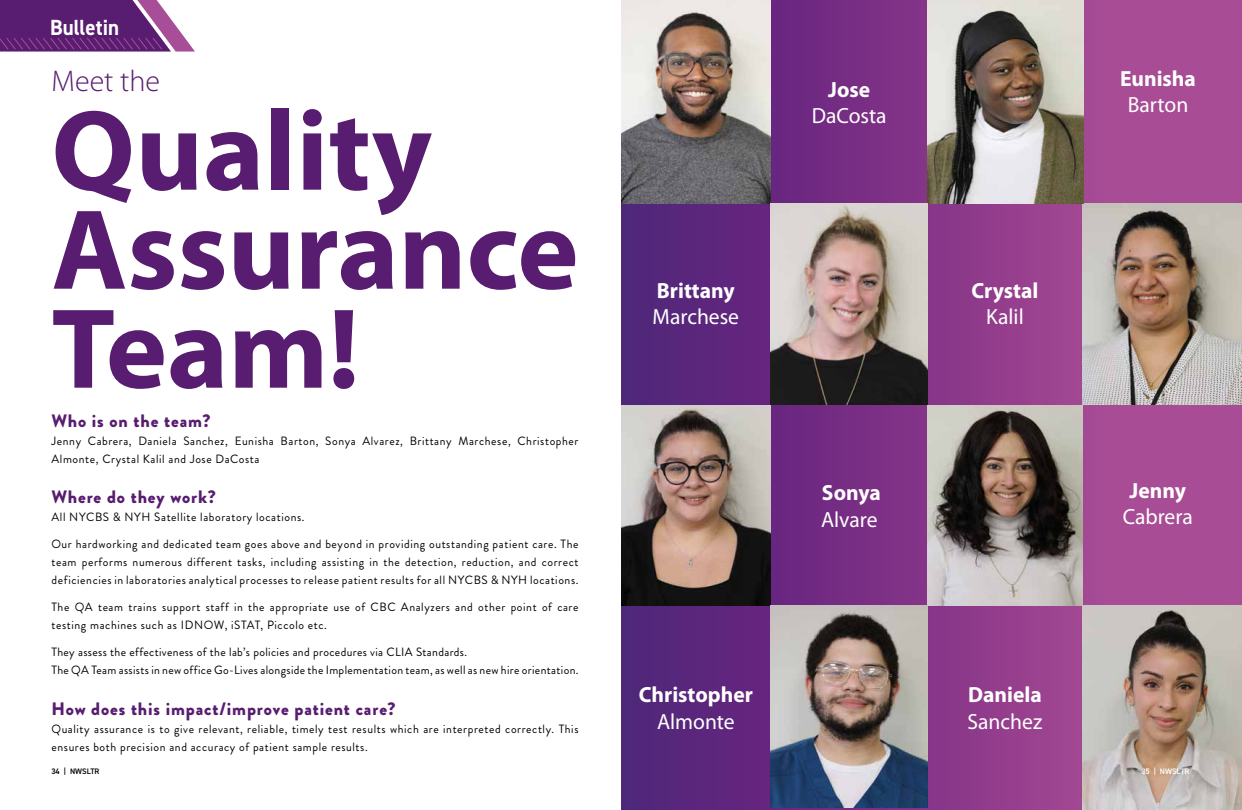
<style>
.page{position:relative;width:1242px;height:810px;background:#fff}
.page>*{position:absolute;margin:0;border:0;box-sizing:border-box;transform-origin:0 0}
.t1{font:700 115px/99px "Myriad Pro";color:#581d70}
.t2{font:300 30px "Myriad Pro";color:#581d70}
.t3{font:700 22px "Myriad Pro";color:#fff}
.t4{font:22px "Myriad Pro";color:#fff}
.t5{font:700 22px "DIN2014";color:#fff;scale:.95 1}
.t6{font:900 18px "Brandon Grotesque";letter-spacing:.05em;color:#581d70}
.t7{font:12px/18px "Brandon Grotesque";letter-spacing:.05em;color:#000}
.t8{font:12px/18px "Brandon Grotesque";letter-spacing:.03em;color:#000}
.t9{font:600 8px "DIN2014";color:#000}
.t10{font:600 8px "DIN2014";color:#fff}
</style>
<div class="page">
<div style="left:621px;top:0;width:621px;height:810px;background:linear-gradient(to right,#501e79,#b85399)"></div>
<img style="left:1082px;top:606px;width:160px;height:204px">
<img style="left:928px;top:405px;width:154px;height:201px">
<img style="left:621px;top:405px;width:150px;height:201px">
<img style="left:1082px;top:203px;width:160px;height:202px">
<img style="left:928px;top:0;width:155px;height:203px">
<img style="left:621px;top:0;width:150px;height:203px">
<img style="left:771px;top:203px;width:157px;height:202px">
<img style="left:771px;top:606px;width:157px;height:201px">
<svg style="left:0;top:0;width:195px;height:52px;background:#774087"></svg>
<h3 class="t5" style="left:50px;top:13px;width:74px">Bulletin</h3>
<h2 class="t2" style="left:52px;top:64px;width:110px">Meet the</h2>
<h1 class="t1" style="left:52px;top:98px;width:529px">Quality<br>Assurance<br>Team!</h1>
<h3 class="t6" style="left:52px;top:408px;width:160px">Who is on the team?</h3>
<p class="t7" style="left:52px;top:432px;width:528px">Jenny Cabrera, Daniela Sanchez, Eunisha Barton, Sonya Alvarez, Brittany Marchese, Christopher<br>Almonte, Crystal Kalil and Jose DaCosta</p>
<h3 class="t6" style="left:52px;top:484px;width:166px">Where do they work?</h3>
<p class="t7" style="left:52px;top:508px;width:255px">All NYCBS &amp; NYH Satellite laboratory locations.</p>
<p class="t7" style="left:52px;top:535px;width:528px;text-align:justify">Our hardworking and dedicated team goes above and beyond in providing outstanding patient care. The team performs numerous different tasks, including assisting in the detection, reduction, and correct deficiencies in laboratories analytical processes to release patient results for all NYCBS &amp; NYH locations.</p>
<p class="t7" style="left:52px;top:598px;width:528px">The QA team trains support staff in the appropriate use of CBC Analyzers and other point of care testing machines such as IDNOW, iSTAT, Piccolo etc.</p>
<p class="t8" style="left:52px;top:643px;width:529px">They assess the effectiveness of the lab’s policies and procedures via CLIA Standards.<br>The QA Team assists in new office Go-Lives alongside the Implementation team, as well as new hire orientation.</p>
<h3 class="t6" style="left:52px;top:696px;width:346px">How does this impact/improve patient care?</h3>
<p class="t7" style="left:52px;top:720px;width:529px">Quality assurance is to give relevant, reliable, timely test results which are interpreted correctly. This ensures both precision and accuracy of patient sample results.</p>
<h3 class="t3" style="left:657px;top:276px;width:79px">Brittany</h3>
<h3 class="t4" style="left:653px;top:303px;width:88px">Marchese</h3>
<h3 class="t3" style="left:828px;top:75px;width:44px">Jose</h3>
<h3 class="t4" style="left:812px;top:102px;width:76px">DaCosta</h3>
<h3 class="t3" style="left:639px;top:681px;width:116px">Christopher</h3>
<h3 class="t4" style="left:657px;top:708px;width:79px">Almonte</h3>
<h3 class="t3" style="left:822px;top:479px;width:60px">Sonya</h3>
<h3 class="t4" style="left:821px;top:506px;width:58px">Alvare</h3>
<h3 class="t3" style="left:972px;top:276px;width:68px">Crystal</h3>
<h3 class="t4" style="left:986px;top:303px;width:39px">Kalil</h3>
<h3 class="t3" style="left:968px;top:681px;width:75px">Daniela</h3>
<h3 class="t4" style="left:968px;top:708px;width:76px">Sanchez</h3>
<h3 class="t3" style="left:1120px;top:64px;width:77px">Eunisha</h3>
<h3 class="t4" style="left:1128px;top:91px;width:62px">Barton</h3>
<h3 class="t3" style="left:1130px;top:476px;width:58px">Jenny</h3>
<h3 class="t4" style="left:1123px;top:504px;width:71px">Cabrera</h3>
<p class="t9" style="left:51px;top:766px;width:50px">34 | NWSLTR</p>
<p class="t10" style="left:1141px;top:766px;width:50px">35 | NWSLTR</p>
</div>
